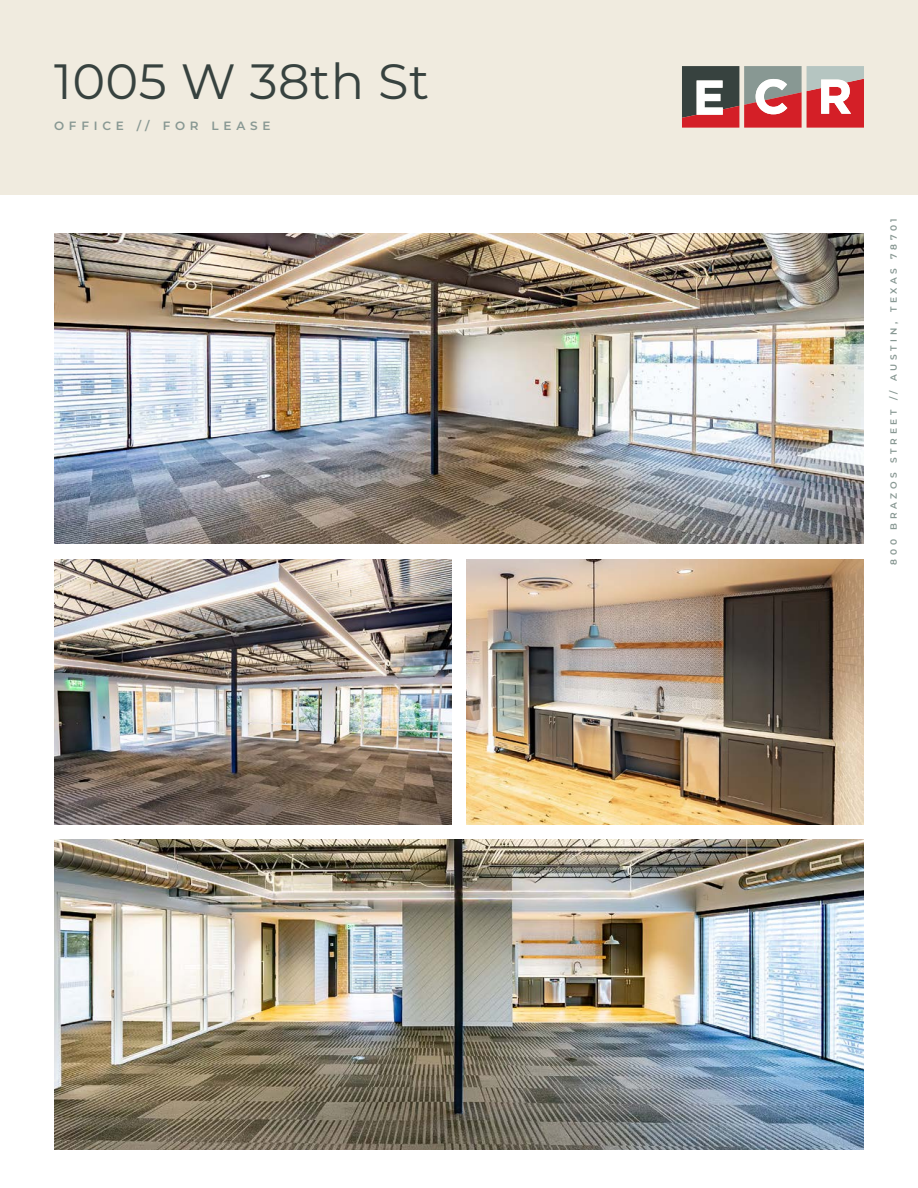
<style>
.page{position:relative;width:918px;height:1188px;background:#fff}
.page>*{position:absolute;margin:0;border:0;box-sizing:border-box;transform-origin:0 0}
.t1{font:49.5px "Montserrat";letter-spacing:.01em;color:#37423f}
.t2{font:600 12px "Montserrat";letter-spacing:.4em;color:#889893}
.t3{font:600 9px "Montserrat";letter-spacing:.4em;color:#889893}
</style>
<div class="page">
<div style="left:0;top:0;width:918px;height:195px;background:#f0ebdf"></div>
<svg style="left:682px;top:66px;width:182px;height:62px;background:#b37677"></svg>
<img style="left:54px;top:234px;width:810px;height:310px">
<img style="left:54px;top:840px;width:810px;height:309px">
<img style="left:466px;top:559px;width:398px;height:266px">
<img style="left:54px;top:559px;width:398px;height:266px">
<h1 class="t1" style="left:54px;top:48px;width:377px">1005 W 38th St</h1>
<h2 class="t2" style="left:54px;top:117px;width:218px">OFFICE // FOR LEASE</h2>
<p class="t3" style="left:887px;top:565px;width:348px;rotate:-90deg">800 BRAZOS STREET // AUSTIN, TEXAS 78701</p>
</div>
